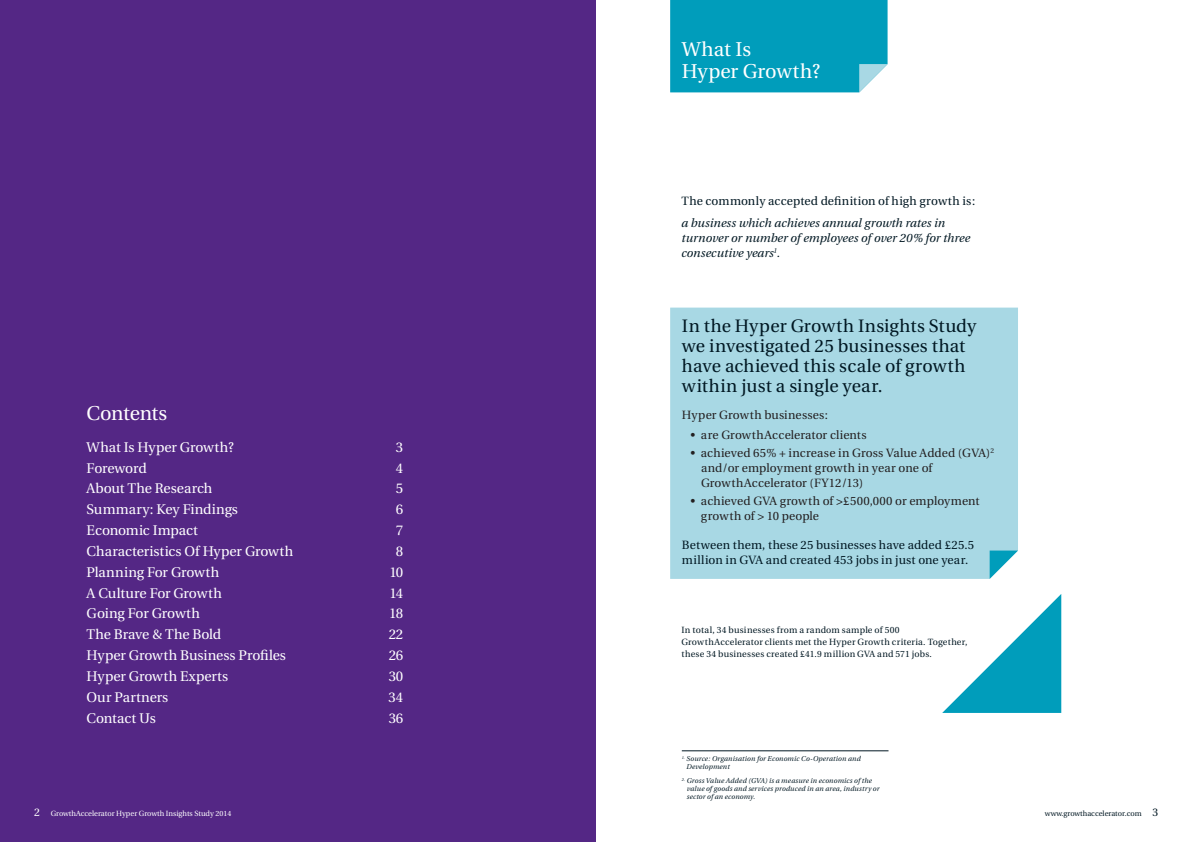
<style>
.page{position:relative;width:1191px;height:842px;background:#fff}
.page>*{position:absolute;margin:0;border:0;box-sizing:border-box;transform-origin:0 0}
.t1{font:20px/22px "Utopia";letter-spacing:-.005em;color:#fff}
.t2{font:18px/20px "Utopia";letter-spacing:.01em;color:#001722}
.t3{font:14px "Utopia";letter-spacing:-.01em;color:#fff}
.t4{font:12px/15px "Utopia";letter-spacing:.01em;color:#231f20}
.t5{font:12px/15px "Utopia";letter-spacing:.01em;color:#001722}
.t6{font:italic 12px/15px "Utopia";letter-spacing:.005em;color:#001722}
.t7{font:9px/12px "Utopia";letter-spacing:.025em;color:#001722}
.t8{font:7.5px "Utopia";color:#fff}
.t9{font:7.5px "Utopia";color:#001722}
.t10{font:italic 7px/8px "Utopia";letter-spacing:.025em;color:#001722}
.s1{font-size:11px}
</style>
<div class="page">
<div style="left:670px;top:308px;width:348px;height:271px;background:#a8d8e4"></div>
<svg style="left:989px;top:550px;width:29px;height:29px"></svg>
<div style="left:670px;top:0;width:217px;height:92px;background:#009dbb"></div>
<div style="left:0;top:0;width:595px;height:842px;background:#542785"></div>
<svg style="left:942px;top:594px;width:119px;height:119px"></svg>
<hr style="left:682px;top:750px;width:206px;height:1px;background:#001722">
<h1 class="t1" style="left:681px;top:39px;width:140px">What Is<br>Hyper Growth?</h1>
<p class="t5" style="left:681px;top:194px;width:295px">The commonly accepted definition of high growth is:</p>
<h1 class="t1" style="left:87px;top:402px;width:82px">Contents</h1>
<p class="t3" style="left:87px;top:439px;width:149px">What Is Hyper Growth?</p>
<p class="t3" style="left:396px;top:439px;width:9px">3</p>
<p class="t3" style="left:87px;top:460px;width:62px">Foreword</p>
<p class="t3" style="left:396px;top:460px;width:9px">4</p>
<p class="t3" style="left:87px;top:481px;width:127px">About The Research</p>
<p class="t3" style="left:396px;top:481px;width:9px">5</p>
<p class="t3" style="left:87px;top:502px;width:153px">Summary: Key Findings</p>
<p class="t3" style="left:396px;top:502px;width:9px">6</p>
<p class="t3" style="left:87px;top:523px;width:113px">Economic Impact</p>
<p class="t3" style="left:396px;top:523px;width:9px">7</p>
<p class="t3" style="left:87px;top:543px;width:208px">Characteristics Of Hyper Growth</p>
<p class="t3" style="left:396px;top:543px;width:9px">8</p>
<p class="t3" style="left:87px;top:564px;width:134px">Planning For Growth</p>
<p class="t3" style="left:389px;top:564px;width:15px">10</p>
<p class="t3" style="left:87px;top:585px;width:137px">A Culture For Growth</p>
<p class="t3" style="left:389px;top:585px;width:15px">14</p>
<p class="t3" style="left:87px;top:606px;width:115px">Going For Growth</p>
<p class="t3" style="left:389px;top:606px;width:16px">18</p>
<p class="t3" style="left:87px;top:627px;width:136px">The Brave &amp; The Bold</p>
<p class="t3" style="left:389px;top:627px;width:16px">22</p>
<p class="t3" style="left:87px;top:648px;width:201px">Hyper Growth Business Profiles</p>
<p class="t3" style="left:389px;top:648px;width:16px">26</p>
<p class="t3" style="left:87px;top:668px;width:143px">Hyper Growth Experts</p>
<p class="t3" style="left:389px;top:668px;width:16px">30</p>
<p class="t3" style="left:87px;top:689px;width:83px">Our Partners</p>
<p class="t3" style="left:388px;top:689px;width:16px">34</p>
<p class="t3" style="left:87px;top:710px;width:71px">Contact Us</p>
<p class="t3" style="left:389px;top:710px;width:16px">36</p>
<p class="t6" style="left:681px;top:216px;width:290px">a business which achieves annual growth rates in turnover or number of employees of over 20% for three consecutive years<sup>1</sup>.</p>
<p class="t2" style="left:682px;top:317px;width:296px">In the Hyper Growth Insights Study we investigated 25 businesses that have achieved this scale of growth within just a single year.</p>
<p class="t4" style="left:682px;top:407px;width:148px">Hyper Growth businesses:</p>
<p class="t4" style="left:690px;top:428px;width:178px">• are GrowthAccelerator clients</p>
<p class="t4" style="left:701px;top:446px;width:295px;text-indent:-11px">• achieved 65% + increase in Gross Value Added (GVA)<sup>2 </sup>and/or employment growth in year one of<br>GrowthAccelerator (FY12/13)</p>
<p class="t4" style="left:701px;top:494px;width:280px;text-indent:-10px">• achieved GVA growth of &gt;£500,000 or employment growth of &gt; 10 people</p>
<p class="t5" style="left:682px;top:538px;width:294px">Between them, these 25 businesses have added £25.5 million in GVA and created 453 jobs in just one year.</p>
<p class="t7" style="left:681px;top:624px;width:287px">In total, 34 businesses from a random sample of 500<br>GrowthAccelerator clients met the Hyper Growth criteria. Together, these 34 businesses created £41.9 million GVA and 571 jobs.</p>
<p class="t10" style="left:686px;top:755px;width:176px;text-indent:-5px"><sup>1.</sup> Source: Organisation for Economic Co-Operation and<br>Development</p>
<p class="t10" style="left:686px;top:777px;width:194px;text-indent:-5px"><sup>2.</sup> Gross Value Added (GVA) is a measure in economics of the value of goods and services produced in an area, industry or sector of an economy.</p>
<p class="t8" style="left:34px;top:810px;width:199px"><span class="s1">2</span> GrowthAccelerator Hyper Growth Insights Study 2014</p>
<p class="t9" style="left:1045px;top:809px;width:115px">www.growthaccelerator.com <span class="s1">3</span></p>
</div>
